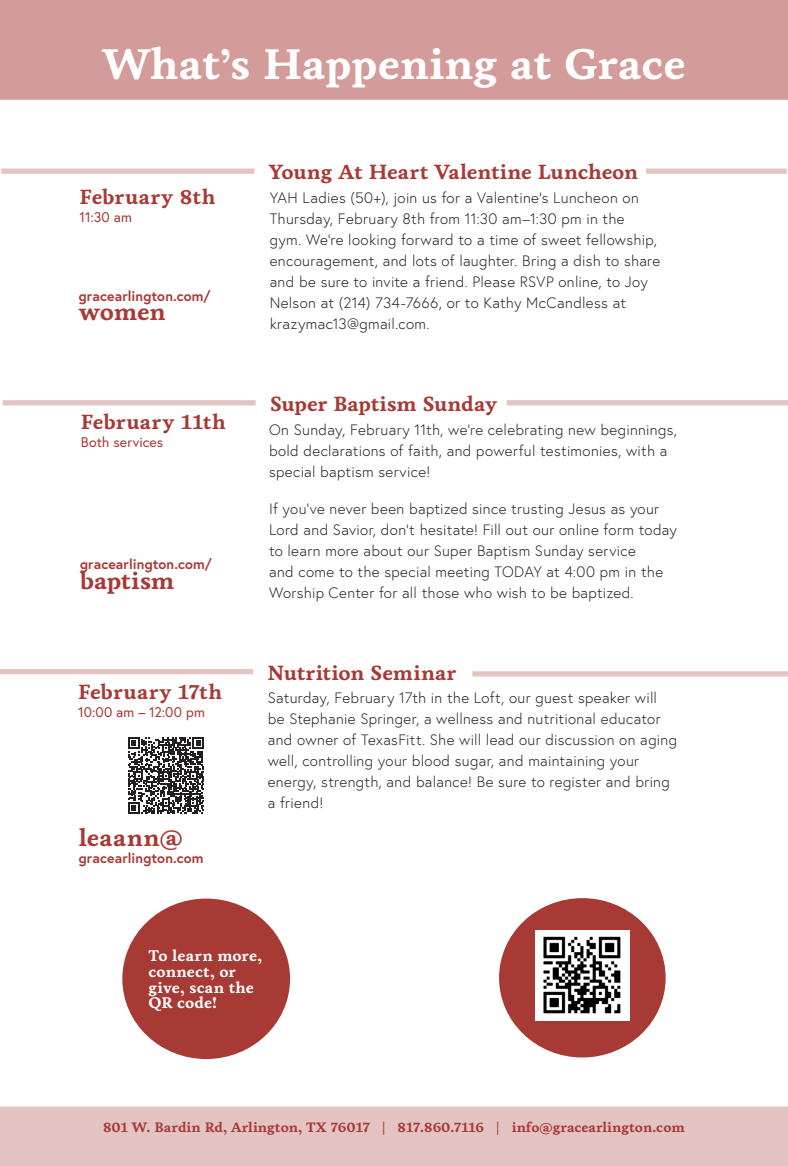
<style>
.page{position:relative;width:788px;height:1166px;background:#fff}
.page>*{position:absolute;margin:0;border:0;box-sizing:border-box;transform-origin:0 0}
.t1{font:700 43.75px "Livory";color:#fff}
.Body{font:700 24.5px "Livory";letter-spacing:-.005em;color:#a73a35}
.Body-2{font:700 21px "Livory";color:#a73a35}
.Body-3{font:700 21px "Livory";letter-spacing:.02em;color:#a73a35}
.Body-4{font:700 15.75px/15.8px "Livory";letter-spacing:.01em;color:#fff}
.Body-5{font:300 15.05px/21px "Europa";letter-spacing:.02em;color:#231f20}
.t2{font:700 14px "Livory";color:#a73a35}
.Body-6{font:700 14px "Europa";letter-spacing:.005em;color:#a73a35}
.Body-7{font:14px "Europa";letter-spacing:.005em;color:#a73a35}
</style>
<div class="page">
<div style="left:0;top:0;width:788px;height:100px;background:#d39c9a"></div>
<div style="left:0;top:1106px;width:788px;height:60px;background:#e4c4c2"></div>
<div style="left:499px;top:898px;width:166px;height:159px;background:#a73a35;border-radius:50%"></div>
<div style="left:122px;top:898px;width:168px;height:161px;background:#a73a35;border-radius:50%"></div>
<img style="left:535px;top:930px;width:94px;height:90px">
<div style="left:1px;top:168px;width:253px;height:6px;background:#e4c4c2"></div>
<div style="left:646px;top:168px;width:140px;height:6px;background:#e4c4c2"></div>
<div style="left:3px;top:400px;width:253px;height:5px;background:#e4c4c2"></div>
<div style="left:506px;top:400px;width:282px;height:5px;background:#e4c4c2"></div>
<div style="left:0;top:669px;width:253px;height:5px;background:#e4c4c2"></div>
<div style="left:472px;top:671px;width:315px;height:5px;background:#e4c4c2"></div>
<svg style="left:128px;top:737px;width:76px;height:76px"></svg>
<p class="t1" style="left:102px;top:37px;width:584px">What’s Happening at Grace</p>
<p class="Body-2" style="left:80px;top:184px;width:137px">February 8th</p>
<p class="Body-7" style="left:80px;top:208px;width:54px">11:30 am</p>
<p class="Body-6" style="left:79px;top:286px;width:134px">gracearlington.com/</p>
<p class="Body" style="left:79px;top:297px;width:88px">women</p>
<p class="Body-3" style="left:81px;top:409px;width:146px">February 11th</p>
<p class="Body-7" style="left:81px;top:433px;width:84px">Both services</p>
<p class="Body-6" style="left:80px;top:555px;width:134px">gracearlington.com/</p>
<p class="Body" style="left:80px;top:565px;width:96px">baptism</p>
<p class="Body-2" style="left:78px;top:679px;width:145px">February 17th</p>
<p class="Body-7" style="left:78px;top:702px;width:128px">10:00 am – 12:00 pm</p>
<p class="Body" style="left:79px;top:822px;width:105px">leaann@</p>
<p class="Body-6" style="left:79px;top:848px;width:126px">gracearlington.com</p>
<p class="Body-2" style="left:269px;top:159px;width:371px">Young At Heart Valentine Luncheon</p>
<p class="Body-5" style="left:270px;top:187px;width:392px">YAH Ladies (50+), join us for a Valentine’s Luncheon on Thursday, February 8th from 11:30 am–1:30 pm in the<br>gym. We’re looking forward to a time of sweet fellowship, encouragement, and lots of laughter. Bring a dish to share and be sure to invite a friend. Please RSVP online, to Joy Nelson at (214) 734-7666, or to Kathy McCandless at krazymac13@gmail.com.</p>
<p class="Body-2" style="left:270px;top:391px;width:228px">Super Baptism Sunday</p>
<p class="Body-5" style="left:269px;top:419px;width:409px">On Sunday, February 11th, we’re celebrating new beginnings, bold declarations of faith, and powerful testimonies, with a special baptism service!</p>
<p class="Body-5" style="left:269px;top:497px;width:409px">If you’ve never been baptized since trusting Jesus as your Lord and Savior, don’t hesitate! Fill out our online form today to learn more about our Super Baptism Sunday service<br>and come to the special meeting TODAY at 4:00 pm in the Worship Center for all those who wish to be baptized.</p>
<p class="Body-2" style="left:267px;top:660px;width:190px">Nutrition Seminar</p>
<p class="Body-5" style="left:268px;top:687px;width:411px">Saturday, February 17th in the Loft, our guest speaker will be Stephanie Springer, a wellness and nutritional educator and owner of TexasFitt. She will lead our discussion on aging well, controlling your blood sugar, and maintaining your energy, strength, and balance! Be sure to register and bring a friend!</p>
<p class="Body-4" style="left:148px;top:947px;width:115px">To learn more, connect, or give, scan the<br>QR code!</p>
<p class="t2" style="left:103px;top:1118px;width:583px">801 W. Bardin Rd, Arlington, TX 76017 | 817.860.7116 | info@gracearlington.com</p>
</div>
